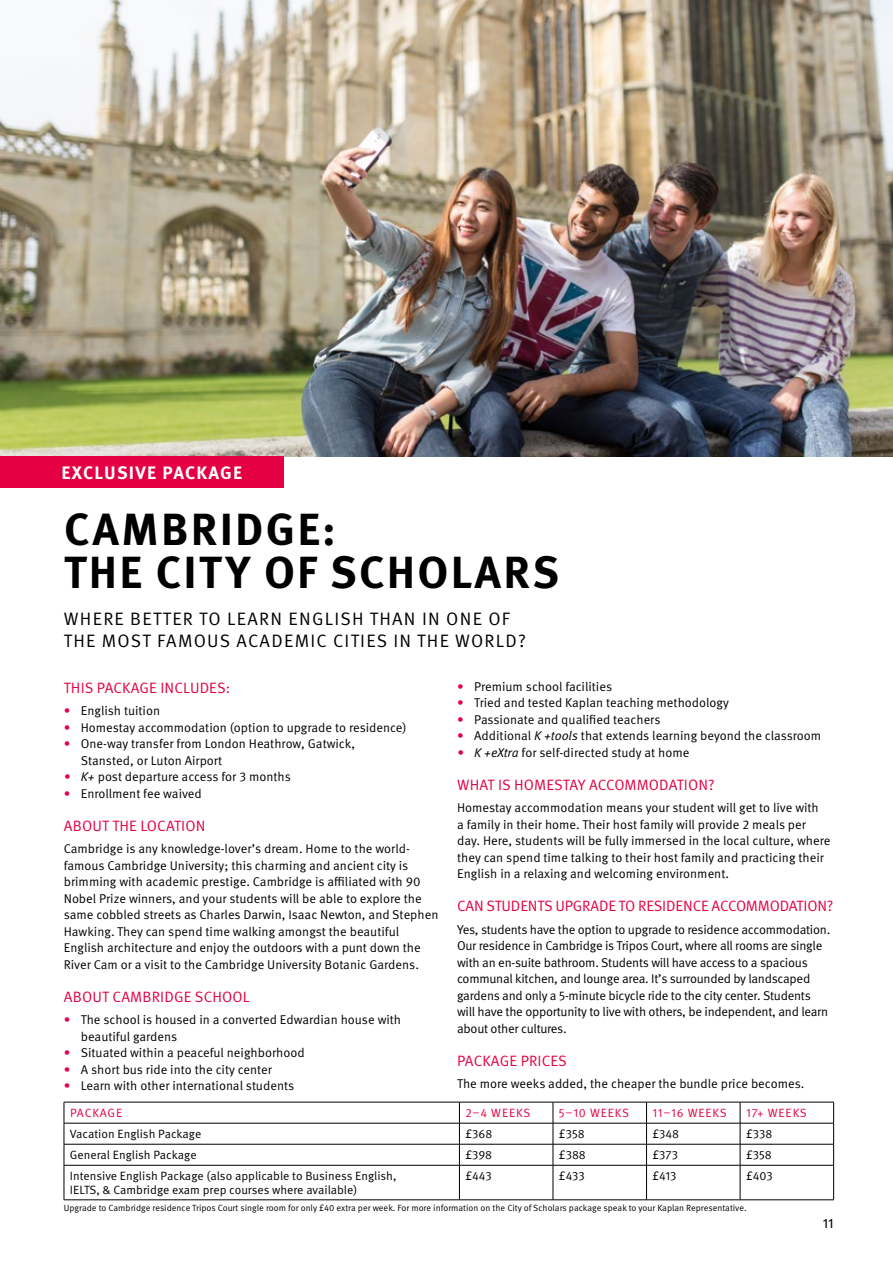
<style>
.page{position:relative;width:893px;height:1263px;background:#fff}
.page>*{position:absolute;margin:0;border:0;box-sizing:border-box;transform-origin:0 0}
.t1{font:700 45px/43.5px "Meta Pro";letter-spacing:.05em;color:#000}
.t2{font:18px/21.6px "Meta Pro Norm";letter-spacing:.07em;color:#000}
.t3{font:700 18px "Meta Pro";letter-spacing:.06em;color:#fff}
.t4{font:15px "Meta Pro Norm";color:#e50043}
.t5{font:13.5px "Meta Pro";color:#000}
.t6{font:12.75px/16.5px "Meta Pro Norm";color:#000}
.t7{font:12.75px/16.5px "Meta Pro Norm";letter-spacing:-.02em;color:#000}
.t8{font:12px/13.5px "Meta Pro Norm";color:#000}
.t9{font:12px "Meta Pro Norm";letter-spacing:.07em;color:#e50043}
.t10{font:9px "Meta Pro Norm";color:#000}
.s1{color:#e50043}
.s2{font-family:"Meta Pro Norm Ita";color:#e50043}
.s3{font-family:"Meta Pro Norm Ita"}
</style>
<div class="page">
<img style="left:0;top:0;width:893px;height:456px">
<hr style="left:64px;top:1102px;width:395px;height:1px;background:#000">
<hr style="left:459px;top:1102px;width:94px;height:1px;background:#000">
<hr style="left:553px;top:1102px;width:93px;height:1px;background:#000">
<hr style="left:646px;top:1102px;width:94px;height:1px;background:#000">
<hr style="left:740px;top:1102px;width:94px;height:1px;background:#000">
<hr style="left:64px;top:1123px;width:395px;height:1px;background:#000">
<hr style="left:459px;top:1123px;width:94px;height:1px;background:#000">
<hr style="left:553px;top:1123px;width:93px;height:1px;background:#000">
<hr style="left:646px;top:1123px;width:94px;height:1px;background:#000">
<hr style="left:740px;top:1123px;width:94px;height:1px;background:#000">
<hr style="left:64px;top:1144px;width:395px;height:1px;background:#000">
<svg style="left:64px;top:1102px;width:1px;height:63px"></svg>
<hr style="left:459px;top:1144px;width:94px;height:1px;background:#000">
<svg style="left:459px;top:1102px;width:1px;height:63px"></svg>
<hr style="left:553px;top:1144px;width:93px;height:1px;background:#000">
<svg style="left:553px;top:1102px;width:1px;height:63px"></svg>
<hr style="left:646px;top:1144px;width:94px;height:1px;background:#000">
<svg style="left:646px;top:1102px;width:1px;height:63px"></svg>
<hr style="left:740px;top:1144px;width:94px;height:1px;background:#000">
<svg style="left:740px;top:1102px;width:1px;height:63px"></svg>
<svg style="left:833px;top:1102px;width:1px;height:63px"></svg>
<hr style="left:64px;top:1165px;width:395px;height:1px;background:#000">
<hr style="left:64px;top:1165px;width:1px;height:34px;background:#000">
<hr style="left:459px;top:1165px;width:94px;height:1px;background:#000">
<hr style="left:459px;top:1165px;width:1px;height:34px;background:#000">
<hr style="left:553px;top:1165px;width:93px;height:1px;background:#000">
<hr style="left:553px;top:1165px;width:1px;height:34px;background:#000">
<hr style="left:646px;top:1165px;width:94px;height:1px;background:#000">
<hr style="left:646px;top:1165px;width:1px;height:34px;background:#000">
<hr style="left:740px;top:1165px;width:94px;height:1px;background:#000">
<hr style="left:740px;top:1165px;width:1px;height:34px;background:#000">
<hr style="left:833px;top:1165px;width:1px;height:34px;background:#000">
<hr style="left:64px;top:1199px;width:395px;height:1px;background:#000">
<hr style="left:459px;top:1199px;width:94px;height:1px;background:#000">
<hr style="left:553px;top:1199px;width:93px;height:1px;background:#000">
<hr style="left:646px;top:1199px;width:94px;height:1px;background:#000">
<hr style="left:740px;top:1199px;width:94px;height:1px;background:#000">
<div style="left:0;top:456px;width:284px;height:32px;background:#e50043"></div>
<h2 class="t3" style="left:61px;top:458px;width:182px">EXCLUSIVE PACKAGE</h2>
<h1 class="t1" style="left:64px;top:504px;width:497px">CAMBRIDGE:<br>THE CITY OF SCHOLARS</h1>
<h2 class="t2" style="left:64px;top:607px;width:463px">WHERE BETTER TO LEARN ENGLISH THAN IN ONE OF<br>THE MOST FAMOUS ACADEMIC CITIES IN THE WORLD?</h2>
<p class="t4" style="left:64px;top:676px;width:168px">THIS PACKAGE INCLUDES:</p>
<p class="t6" style="left:64px;top:701px;width:98px"><span class="s1">•</span> English tuition</p>
<p class="t6" style="left:64px;top:718px;width:344px"><span class="s1">•</span> Homestay accommodation (option to upgrade to residence)</p>
<p class="t6" style="left:81px;top:734px;width:276px;text-indent:-17px"><span class="s1">•</span> One-way transfer from London Heathrow, Gatwick,<br>Stansted, or Luton Airport</p>
<p class="t6" style="left:64px;top:767px;width:229px"><span class="s2">•</span> <span class="s3">K+</span> post departure access for 3 months</p>
<p class="t6" style="left:64px;top:784px;width:140px"><span class="s1">•</span> Enrollment fee waived</p>
<p class="t4" style="left:64px;top:814px;width:143px">ABOUT THE LOCATION</p>
<p class="t6" style="left:64px;top:839px;width:376px">Cambridge is any knowledge-lover’s dream. Home to the world&shy;famous Cambridge University; this charming and ancient city is brimming with academic prestige. Cambridge is affiliated with 90<br>Nobel Prize winners, and your students will be able to explore the same cobbled streets as Charles Darwin, Isaac Newton, and Stephen Hawking. They can spend time walking amongst the beautiful English architecture and enjoy the outdoors with a punt down the River Cam or a visit to the Cambridge University Botanic Gardens.</p>
<p class="t4" style="left:64px;top:985px;width:188px">ABOUT CAMBRIDGE SCHOOL</p>
<p class="t6" style="left:81px;top:1010px;width:322px;text-indent:-17px"><span class="s1">•</span> The school is housed in a converted Edwardian house with beautiful gardens</p>
<p class="t6" style="left:64px;top:1043px;width:242px"><span class="s1">•</span> Situated within a peaceful neighborhood</p>
<p class="t6" style="left:64px;top:1060px;width:210px"><span class="s1">•</span> A short bus ride into the city center</p>
<p class="t6" style="left:64px;top:1076px;width:232px"><span class="s1">•</span> Learn with other international students</p>
<p class="t6" style="left:457px;top:677px;width:157px"><span class="s1">•</span> Premium school facilities</p>
<p class="t6" style="left:457px;top:694px;width:273px"><span class="s1">•</span> Tried and tested Kaplan teaching methodology</p>
<p class="t6" style="left:457px;top:710px;width:205px"><span class="s1">•</span> Passionate and qualified teachers</p>
<p class="t6" style="left:457px;top:727px;width:366px"><span class="s1">•</span> Additional <span class="s3">K +tools</span> that extends learning beyond the classroom</p>
<p class="t6" style="left:457px;top:743px;width:234px"><span class="s2">•</span> <span class="s3">K +eXtra</span> for self-directed study at home</p>
<p class="t4" style="left:457px;top:773px;width:259px">WHAT IS HOMESTAY ACCOMMODATION?</p>
<p class="t6" style="left:457px;top:799px;width:375px">Homestay accommodation means your student will get to live with<br>a family in their home. Their host family will provide 2 meals per day. Here, students will be fully immersed in the local culture, where they can spend time talking to their host family and practicing their English in a relaxing and welcoming environment.</p>
<p class="t4" style="left:457px;top:895px;width:378px">CAN STUDENTS UPGRADE TO RESIDENCE ACCOMMODATION?</p>
<p class="t7" style="left:457px;top:920px;width:375px">Yes, students have the option to upgrade to residence accommodation.<br>Our residence in Cambridge is Tripos Court, where all rooms are single with an en-suite bathroom. Students will have access to a spacious communal kitchen, and lounge area. It’s surrounded by landscaped gardens and only a 5-minute bicycle ride to the city center. Students will have the opportunity to live with others, be independent, and learn about other cultures.</p>
<p class="t4" style="left:457px;top:1049px;width:111px">PACKAGE PRICES</p>
<p class="t6" style="left:457px;top:1075px;width:349px">The more weeks added, the cheaper the bundle price becomes.</p>
<p class="t9" style="left:70px;top:1104px;width:54px">PACKAGE</p>
<p class="t9" style="left:465px;top:1104px;width:66px">2–4 WEEKS</p>
<p class="t9" style="left:559px;top:1104px;width:72px">5–10 WEEKS</p>
<p class="t9" style="left:652px;top:1104px;width:76px">11–16 WEEKS</p>
<p class="t9" style="left:746px;top:1104px;width:62px">17+ WEEKS</p>
<p class="t8" style="left:70px;top:1126px;width:133px">Vacation English Package</p>
<p class="t8" style="left:465px;top:1126px;width:28px">£368</p>
<p class="t8" style="left:559px;top:1126px;width:27px">£358</p>
<p class="t8" style="left:652px;top:1126px;width:28px">£348</p>
<p class="t8" style="left:746px;top:1126px;width:28px">£338</p>
<p class="t8" style="left:70px;top:1147px;width:128px">General English Package</p>
<p class="t8" style="left:465px;top:1147px;width:28px">£398</p>
<p class="t8" style="left:559px;top:1147px;width:28px">£388</p>
<p class="t8" style="left:652px;top:1147px;width:27px">£373</p>
<p class="t8" style="left:746px;top:1147px;width:27px">£358</p>
<p class="t8" style="left:70px;top:1168px;width:328px">Intensive English Package (also applicable to Business English,<br>IELTS, &amp; Cambridge exam prep courses where available)</p>
<p class="t8" style="left:465px;top:1168px;width:28px">£443</p>
<p class="t8" style="left:559px;top:1168px;width:27px">£433</p>
<p class="t8" style="left:652px;top:1168px;width:26px">£413</p>
<p class="t8" style="left:746px;top:1168px;width:28px">£403</p>
<p class="t10" style="left:64px;top:1201px;width:684px">Upgrade to Cambridge residence Tripos Court single room for only £40 extra per week. For more information on the City of Scholars package speak to your Kaplan Representative.</p>
<p class="t5" style="left:823px;top:1212px;width:12px">11</p>
</div>
